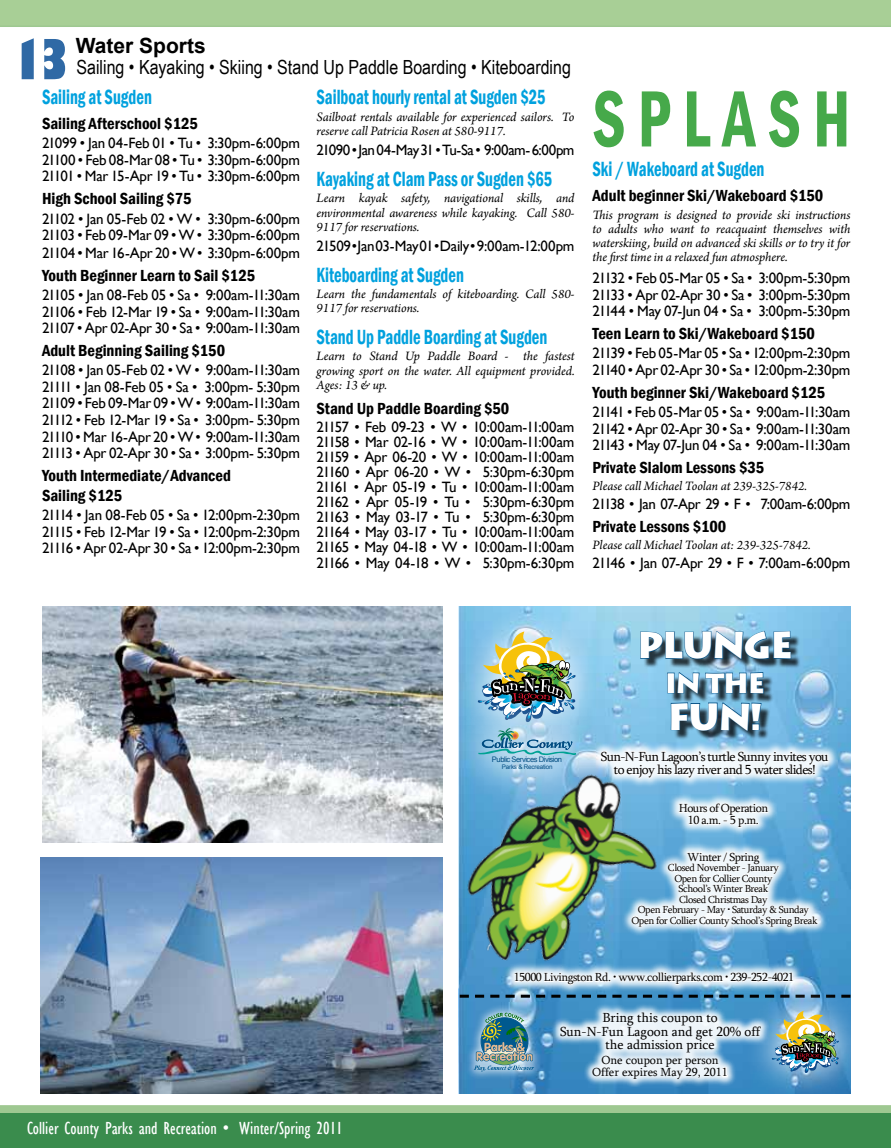
<style>
.page{position:relative;width:891px;height:1148px;background:#fff}
.page>*{position:absolute;margin:0;border:0;box-sizing:border-box;transform-origin:0 0}
.t1{font:600 condensed 82.5px "Franklin Gothic";letter-spacing:.19em;color:#46a94a;scale:.78 1}
.t2{font:800 condensed 54px "Gill Sans";color:#2f69a5}
.t3{font:900 36.75px "Lithos Pro";letter-spacing:-.04em;color:#fff}
.t4{font:900 27.6px "Lithos Pro";color:#fff}
.t5{font:600 condensed 21.15px "Franklin Gothic";color:#00a1de;scale:.78 1}
.t6{font:700 21px "Arial";color:#000}
.t7{font:19.5px "Arial Narrow";color:#000}
.t8{font:condensed 18px "Gill Sans";color:#fff}
.t9{font:600 condensed 16.5px/19.8px "Franklin Gothic";color:#000}
.t10{font:15px/16.5px "Gill Sans";letter-spacing:-.02em;color:#000;text-align:justify}
.t11{font:italic 13.5px/14.2px "Arno Pro";letter-spacing:-.005em;color:#000;text-align:justify}
.t12{font:13.5px/13.5px "Sylfaen";letter-spacing:-.05em;color:#000;text-align:center}
.t13{font:13.5px/13.5px "Sylfaen";color:#000;text-align:center}
.t14{font:12px/12px "Sylfaen";letter-spacing:-.04em;color:#000;text-align:center}
.t15{font:12px/12px "Sylfaen";color:#000;text-align:center}
.t16{font:10.5px/10.5px "Sylfaen";letter-spacing:-.04em;color:#000;text-align:center}
.t17{font:7.65px "Arial";letter-spacing:-.06em;color:#004c81}
.t18{font:6.3px "Arial";letter-spacing:-.03em;color:#004c81}
</style>
<div class="page">
<div style="left:0;top:0;width:891px;height:27px;background:#a8cf96"></div>
<svg style="left:0;top:1105px;width:891px;height:8px;background:#9fc892"></svg>
<div style="left:0;top:1113px;width:891px;height:35px;background:#3a8c4d"></div>
<img style="left:40px;top:857px;width:402px;height:237px">
<img style="left:42px;top:606px;width:400px;height:236px">
<img style="left:459px;top:606px;width:391px;height:488px">
<div style="left:643px;top:635px;width:158px;height:105px;background:#000;opacity:.75"></div>
<svg style="left:640px;top:630px;width:151px;height:30px;background:#517e99"></svg>
<svg style="left:667px;top:672px;width:97px;height:22px;background:#4b7d9c"></svg>
<svg style="left:670px;top:702px;width:92px;height:29px;background:#477997"></svg>
<div style="left:444px;top:597px;width:155px;height:148px;background:#fff;opacity:.82"></div>
<img style="left:477px;top:631px;width:100px;height:55px">
<div style="left:437px;top:686px;width:166px;height:115px;background:#fff;opacity:.82"></div>
<svg style="left:478px;top:728px;width:98px;height:24px;background:#88b9d1"></svg>
<img style="left:450px;top:752px;width:226px;height:241px">
<svg style="left:460px;top:994px;width:278px;height:3px"></svg>
<div style="left:549px;top:1001px;width:220px;height:86px;background:#fff;opacity:.92"></div>
<svg style="left:721px;top:1064px;width:8px;height:22px"></svg>
<div style="left:738px;top:976px;width:124px;height:120px;background:#fff;opacity:.82"></div>
<img style="left:771px;top:1010px;width:69px;height:63px">
<div style="left:463px;top:1001px;width:78px;height:78px;background:#fff;opacity:.75"></div>
<img style="left:474px;top:1012px;width:60px;height:59px">
<div style="left:620px;top:840px;width:207px;height:95px;background:#fff;opacity:.92"></div>
<svg style="left:631px;top:851px;width:187px;height:76px"></svg>
<div style="left:589px;top:739px;width:248px;height:48px;background:#fff;opacity:.92"></div>
<svg style="left:601px;top:750px;width:228px;height:28px"></svg>
<div style="left:667px;top:791px;width:110px;height:45px;background:#fff;opacity:.92"></div>
<svg style="left:678px;top:803px;width:91px;height:24px"></svg>
<div style="left:503px;top:960px;width:300px;height:33px;background:#fff;opacity:.92"></div>
<svg style="left:514px;top:972px;width:280px;height:13px"></svg>
<h3 class="t6" style="left:76px;top:32px;width:131px">Water Sports</h3>
<h3 class="t5" style="left:42px;top:83px;width:142px">Sailing at Sugden</h3>
<p class="t9" style="left:42px;top:113px;width:158px">Sailing Afterschool $125</p>
<p class="t10" style="left:42px;top:135px;width:260px">21099 • Jan 04-Feb 01 • Tu • 3:30pm-6:00pm 21100 • Feb 08-Mar 08 • Tu • 3:30pm-6:00pm 21101 • Mar 15-Apr 19 • Tu • 3:30pm-6:00pm</p>
<p class="t9" style="left:42px;top:189px;width:151px">High School Sailing $75</p>
<p class="t10" style="left:42px;top:210px;width:260px;line-height:17.1px">21102 • Jan 05-Feb 02 • W • 3:30pm-6:00pm 21103 • Feb 09-Mar 09 • W • 3:30pm-6:00pm 21104 • Mar 16-Apr 20 • W • 3:30pm-6:00pm</p>
<p class="t9" style="left:42px;top:265px;width:215px">Youth Beginner Learn to Sail $125</p>
<p class="t10" style="left:42px;top:287px;width:260px">21105 • Jan 08-Feb 05 • Sa • 9:00am-11:30am 21106 • Feb 12-Mar 19 • Sa • 9:00am-11:30am 21107 • Apr 02-Apr 30 • Sa • 9:00am-11:30am</p>
<p class="t9" style="left:42px;top:340px;width:185px">Adult Beginning Sailing $150</p>
<p class="t10" style="left:42px;top:362px;width:260px">21108 • Jan 05-Feb 02 • W • 9:00am-11:30am 21111 • Jan 08-Feb 05 • Sa • 3:00pm- 5:30pm 21109 • Feb 09-Mar 09 • W • 9:00am-11:30am 21112 • Feb 12-Mar 19 • Sa • 3:00pm- 5:30pm 21110 • Mar 16-Apr 20 • W • 9:00am-11:30am 21113 • Apr 02-Apr 30 • Sa • 3:00pm- 5:30pm</p>
<p class="t9" style="left:42px;top:465px;width:190px">Youth Intermediate/Advanced<br>Sailing $125</p>
<p class="t10" style="left:42px;top:507px;width:259px">21114 • Jan 08-Feb 05 • Sa • 12:00pm-2:30pm 21115 • Feb 12-Mar 19 • Sa • 12:00pm-2:30pm 21116 • Apr 02-Apr 30 • Sa • 12:00pm-2:30pm</p>
<h2 class="t2" style="left:12px;top:26px;width:59px">13</h2>
<h3 class="t7" style="left:77px;top:53px;width:496px">Sailing • Kayaking • Skiing • Stand Up Paddle Boarding • Kiteboarding</h3>
<h3 class="t5" style="left:316px;top:83px;width:295px">Sailboat hourly rental at Sugden $25</h3>
<p class="t11" style="left:316px;top:110px;width:259px">Sailboat rentals available for experienced sailors. To reserve call Patricia Rosen at 580-9117.</p>
<p class="t10" style="left:316px;top:142px;width:259px">21090 • Jan 04-May 31 • Tu-Sa • 9:00am- 6:00pm</p>
<h3 class="t5" style="left:316px;top:164px;width:304px">Kayaking at Clam Pass or Sugden $65</h3>
<p class="t11" style="left:316px;top:192px;width:260px">Learn kayak safety, navigational skills, and environmental awareness while kayaking. Call 580- 9117 for reservations.</p>
<p class="t10" style="left:316px;top:237px;width:260px">21509 • Jan 03-May 01 • Daily • 9:00am-12:00pm</p>
<h3 class="t5" style="left:316px;top:260px;width:191px">Kiteboarding at Sugden</h3>
<p class="t11" style="left:316px;top:288px;width:259px">Learn the fundamentals of kiteboarding. Call 580-<br>9117 for reservations.</p>
<h3 class="t5" style="left:316px;top:322px;width:297px">Stand Up Paddle Boarding at Sugden</h3>
<p class="t11" style="left:316px;top:350px;width:260px">Learn to Stand Up Paddle Board - the fastest growing sport on the water. All equipment provided.<br>Ages: 13 &amp; up.</p>
<p class="t9" style="left:316px;top:398px;width:194px">Stand Up Paddle Boarding $50</p>
<p class="t10" style="left:316px;top:419px;width:260px;line-height:15px">21157 • Feb 09-23 • W • 10:00am-11:00am 21158 • Mar 02-16 • W • 10:00am-11:00am 21159 • Apr 06-20 • W • 10:00am-11:00am 21160 • Apr 06-20 • W • 5:30pm-6:30pm 21161 • Apr 05-19 • Tu • 10:00am-11:00am 21162 • Apr 05-19 • Tu • 5:30pm-6:30pm 21163 • May 03-17 • Tu • 5:30pm-6:30pm 21164 • May 03-17 • Tu • 10:00am-11:00am 21165 • May 04-18 • W • 10:00am-11:00am</p>
<p class="t10" style="left:316px;top:555px;width:259px">21166 • May 04-18 • W • 5:30pm-6:30pm</p>
<h1 class="t1" style="left:592px;top:64px;width:332px">SPLASH</h1>
<h3 class="t5" style="left:592px;top:155px;width:222px">Ski / Wakeboard at Sugden</h3>
<p class="t9" style="left:592px;top:186px;width:232px">Adult beginner Ski/Wakeboard $150</p>
<p class="t11" style="left:592px;top:208px;width:260px">This program is designed to provide ski instructions to adults who want to reacquaint themselves with waterskiing, build on advanced ski skills or to try it for the first time in a relaxed fun atmosphere.</p>
<p class="t10" style="left:592px;top:270px;width:260px">21132 • Feb 05-Mar 05 • Sa • 3:00pm-5:30pm 21133 • Apr 02-Apr 30 • Sa • 3:00pm-5:30pm 21144 • May 07-Jun 04 • Sa • 3:00pm-5:30pm</p>
<p class="t9" style="left:592px;top:323px;width:224px">Teen Learn to Ski/Wakeboard $150</p>
<p class="t10" style="left:592px;top:345px;width:260px">21139 • Feb 05-Mar 05 • Sa • 12:00pm-2:30pm<br>21140 • Apr 02-Apr 30 • Sa • 12:00pm-2:30pm</p>
<p class="t9" style="left:592px;top:382px;width:234px">Youth beginner Ski/Wakeboard $125</p>
<p class="t10" style="left:592px;top:404px;width:260px">21141 • Feb 05-Mar 05 • Sa • 9:00am-11:30am 21142 • Apr 02-Apr 30 • Sa • 9:00am-11:30am 21143 • May 07-Jun 04 • Sa • 9:00am-11:30am</p>
<p class="t9" style="left:592px;top:457px;width:173px">Private Slalom Lessons $35</p>
<p class="t11" style="left:592px;top:480px;width:216px">Please call Michael Toolan at 239-325-7842.</p>
<p class="t10" style="left:592px;top:496px;width:259px">21138 • Jan 07-Apr 29 • F • 7:00am-6:00pm</p>
<p class="t9" style="left:592px;top:516px;width:135px">Private Lessons $100</p>
<p class="t11" style="left:592px;top:538px;width:220px">Please call Michael Toolan at: 239-325-7842.</p>
<p class="t10" style="left:592px;top:554px;width:259px">21146 • Jan 07-Apr 29 • F • 7:00am-6:00pm</p>
<p class="t17" style="left:492px;top:754px;width:72px">Public Services Division</p>
<p class="t18" style="left:502px;top:763px;width:52px">Parks &amp; Recreation</p>
<h3 class="t3" style="left:637px;top:622px;width:158px">PLUNGE</h3>
<h3 class="t4" style="left:665px;top:666px;width:102px">IN THE</h3>
<h3 class="t3" style="left:667px;top:694px;width:97px">FUN!</h3>
<p class="t12" style="left:601px;top:749px;width:229px">Sun-N-Fun Lagoon’s turtle Sunny invites you to enjoy his lazy river and 5 water slides!</p>
<p class="t14" style="left:679px;top:802px;width:91px">Hours of Operation<br>10 a.m. - 5 p.m.</p>
<p class="t14" style="left:687px;top:850px;width:74px">Winter / Spring</p>
<p class="t16" style="left:631px;top:862px;width:188px">Closed November - January<br>Open for Collier County<br>School’s Winter Break<br>Closed Christmas Day<br>Open February - May • Saturday &amp; Sunday<br>Open for Collier County School’s Spring Break</p>
<p class="t14" style="left:514px;top:971px;width:282px">15000 Livingston Rd. • www.collierparks.com • 239-252-4021</p>
<p class="t8" style="left:27px;top:1117px;width:317px">Collier County Parks and Recreation • Winter/Spring 2011</p>
<p class="t13" style="left:560px;top:1010px;width:201px">Bring this coupon to<br>Sun-N-Fun Lagoon and get 20% off the admission price</p>
<p class="t15" style="left:592px;top:1054px;width:137px">One coupon per person<br>Offer expires May 29, 2011</p>
</div>
